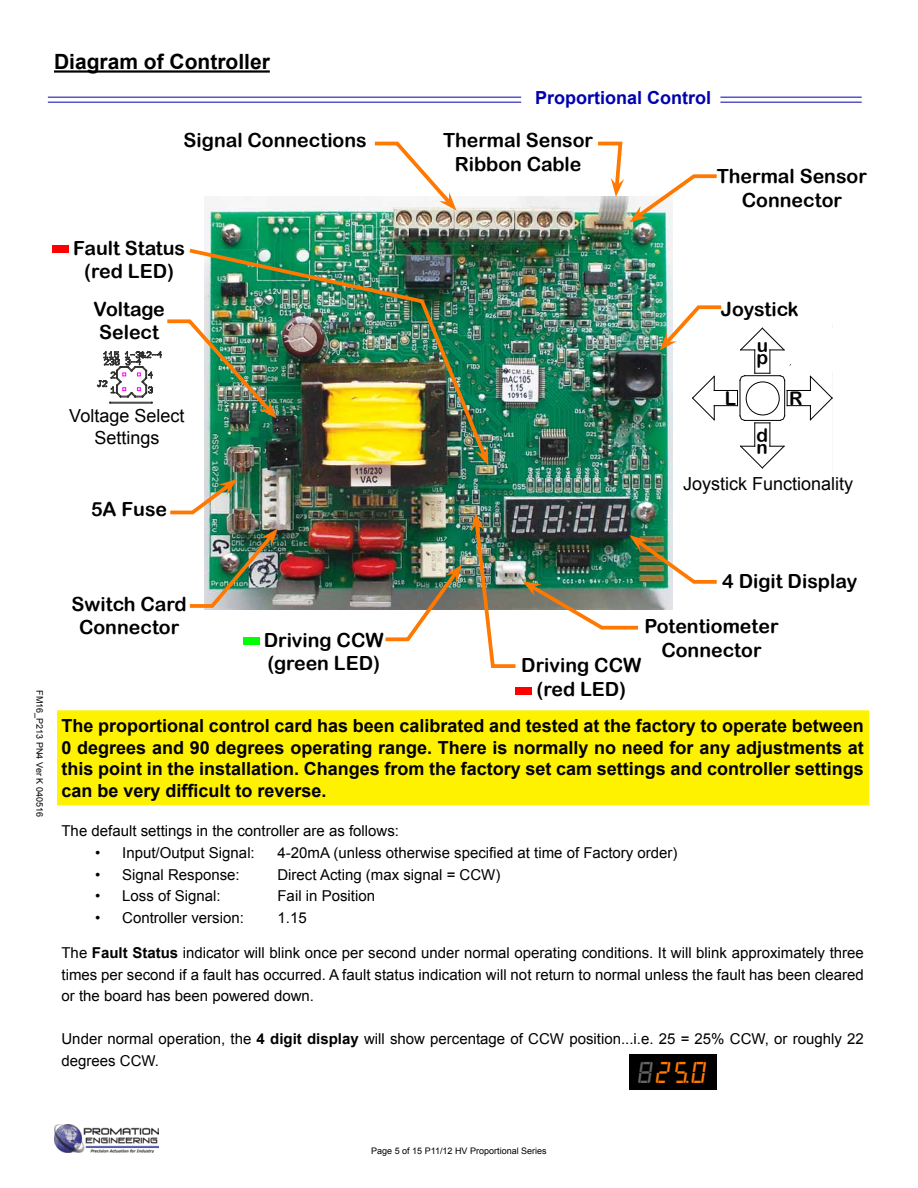
<style>
.page{position:relative;width:918px;height:1188px;background:#fff}
.page>*{position:absolute;margin:0;border:0;box-sizing:border-box;transform-origin:0 0}
.t1{font:36.6px "Arial Rounded MT Bold";color:#000}
.t2{font:30px "My Blue Room";color:#ff7800}
.t3{font:22.5px "Arial Rounded MT Bold";color:#000}
.t4{font:700 21px "Arial";color:#000}
.t5{font:19.5px/23.4px "Arial Rounded MT Bold";color:#000;text-align:center}
.t6{font:18.75px "Arial Rounded MT Bold";color:#000}
.t7{font:700 18px/21.6px "Arial";color:#000;text-align:justify}
.t8{font:18px/21.6px "Arial";color:#000;text-align:center}
.t9{font:700 18px "Arial";color:#0000af}
.t10{font:15px/21.6px "Arial";color:#000;text-align:justify}
.t11{font:9px "Arial";color:#000}
.s1{font-weight:700}
.s2{color:#636466}
</style>
<div class="page">
<img style="left:54px;top:1124px;width:105px;height:28px">
<img style="left:204px;top:197px;width:469px;height:413px">
<div style="left:57px;top:710px;width:812px;height:95px;background:#fff200;border:2px solid #fff200"></div>
<hr style="left:48px;top:97px;width:473px;height:1px;background:#0000af">
<hr style="left:48px;top:102px;width:473px;height:1px;background:#0000af">
<hr style="left:720px;top:97px;width:142px;height:1px;background:#0000af">
<hr style="left:720px;top:102px;width:142px;height:1px;background:#0000af">
<hr style="left:833px;top:323px;width:1px;height:154px;background:#000">
<div style="left:791px;top:328px;width:54px;height:43px;background:#fff"></div>
<svg style="left:659px;top:304px;width:174px;height:165px"></svg>
<img style="left:471px;top:512px;width:246px;height:156px">
<img style="left:382px;top:564px;width:80px;height:78px">
<img style="left:189px;top:528px;width:89px;height:82px">
<svg style="left:170px;top:479px;width:67px;height:37px"></svg>
<img style="left:189px;top:246px;width:300px;height:214px">
<svg style="left:475px;top:446px;width:13px;height:19px"></svg>
<svg style="left:371px;top:141px;width:85px;height:69px"></svg>
<svg style="left:594px;top:141px;width:123px;height:81px"></svg>
<div style="left:243px;top:638px;width:16px;height:7px;background:#0f0"></div>
<div style="left:516px;top:688px;width:16px;height:7px;background:#f00"></div>
<div style="left:52px;top:245px;width:17px;height:7px;background:#f00"></div>
<div style="left:629px;top:1054px;width:88px;height:35px;background:#000"></div>
<img style="left:97px;top:318px;width:180px;height:100px">
<hr style="left:54px;top:70px;width:216px;height:3px;background:#000">
<h3 class="t4" style="left:54px;top:48px;width:217px">Diagram of Controller</h3>
<h3 class="t5" style="left:184px;top:128px;width:185px">Signal Connections</h3>
<h3 class="t5" style="left:73px;top:236px;width:113px">Fault Status (red LED)</h3>
<h3 class="t5" style="left:94px;top:297px;width:73px;text-align:left">Voltage<br>Select</h3>
<p class="t8" style="left:69px;top:405px;width:117px">Voltage Select<br>Settings</p>
<h3 class="t5" style="left:91px;top:497px;width:78px">5A Fuse</h3>
<p class="t9" style="left:535px;top:86px;width:178px">Proportional Control</p>
<h3 class="t5" style="left:443px;top:128px;width:152px">Thermal Sensor<br>Ribbon Cable</h3>
<h3 class="t5" style="left:717px;top:165px;width:152px">Thermal Sensor<br>Connector</h3>
<h3 class="t5" style="left:721px;top:297px;width:79px">Joystick</h3>
<p class="t6" style="left:757px;top:334px;width:13px">u</p>
<p class="t6" style="left:725px;top:387px;width:13px">L</p>
<p class="t6" style="left:756px;top:347px;width:13px">p</p>
<p class="t6" style="left:768px;top:449px;width:13px;rotate:-180deg">p</p>
<p class="t6" style="left:768px;top:462px;width:13px;rotate:-180deg">u</p>
<p class="t6" style="left:789px;top:387px;width:15px">R</p>
<p class="t8" style="left:683px;top:473px;width:172px">Joystick Functionality</p>
<h3 class="t3" style="left:705px;top:475px;width:162px">Driving Closed</h3>
<p class="t11" style="left:46px;top:690px;width:128px;rotate:90deg">FM16_P213 PN4 Ver K 040516</p>
<h3 class="t5" style="left:72px;top:592px;width:117px">Switch Card<br>Connector</h3>
<h3 class="t5" style="left:264px;top:628px;width:122px;text-align:left">Driving CCW (green LED)</h3>
<h3 class="t5" style="left:722px;top:570px;width:137px">4 Digit Display</h3>
<h3 class="t5" style="left:644px;top:614px;width:136px">Potentiometer<br>Connector</h3>
<h1 class="t1" style="left:634px;top:636px;width:244px">4 digit display</h1>
<h3 class="t5" style="left:521px;top:654px;width:122px">Driving CCW (red LED)</h3>
<p class="t7" style="left:62px;top:716px;width:804px">The proportional control card has been calibrated and tested at the factory to operate between 0 degrees and 90 degrees operating range. There is normally no need for any adjustments at this point in the installation. Changes from the factory set cam settings and controller settings can be very difficult to reverse.</p>
<p class="t10" style="left:62px;top:821px;width:339px">The default settings in the controller are as follows:</p>
<p class="t10" style="left:95px;top:842px;width:161px">• Input/Output Signal:</p>
<p class="t10" style="left:277px;top:842px;width:402px">4-20mA (unless otherwise specified at time of Factory order)</p>
<p class="t10" style="left:95px;top:864px;width:146px">• Signal Response:</p>
<p class="t10" style="left:277px;top:864px;width:224px">Direct Acting (max signal = CCW)</p>
<p class="t10" style="left:95px;top:885px;width:127px">• Loss of Signal:</p>
<p class="t10" style="left:277px;top:885px;width:99px">Fail in Position</p>
<p class="t10" style="left:95px;top:907px;width:150px">• Controller version:</p>
<p class="t10" style="left:278px;top:907px;width:31px">1.15</p>
<p class="t10" style="left:62px;top:942px;width:804px">The <span class="s1">Fault Status</span> indicator will blink once per second under normal operating conditions. It will blink approximately three times per second if a fault has occurred. A fault status indication will not return to normal unless the fault has been cleared or the board has been powered down.</p>
<p class="t10" style="left:62px;top:1028px;width:804px">Under normal operation, the <span class="s1">4 digit display</span> will show percentage of CCW position...i.e. 25 = 25% CCW, or roughly 22 degrees CCW.</p>
<h2 class="t2" style="left:637px;top:1055px;width:73px"><span class="s2">8</span>25.0</h2>
<p class="t11" style="left:371px;top:1145px;width:177px">Page 5 of 15 P11/12 HV Proportional Series</p>
</div>
